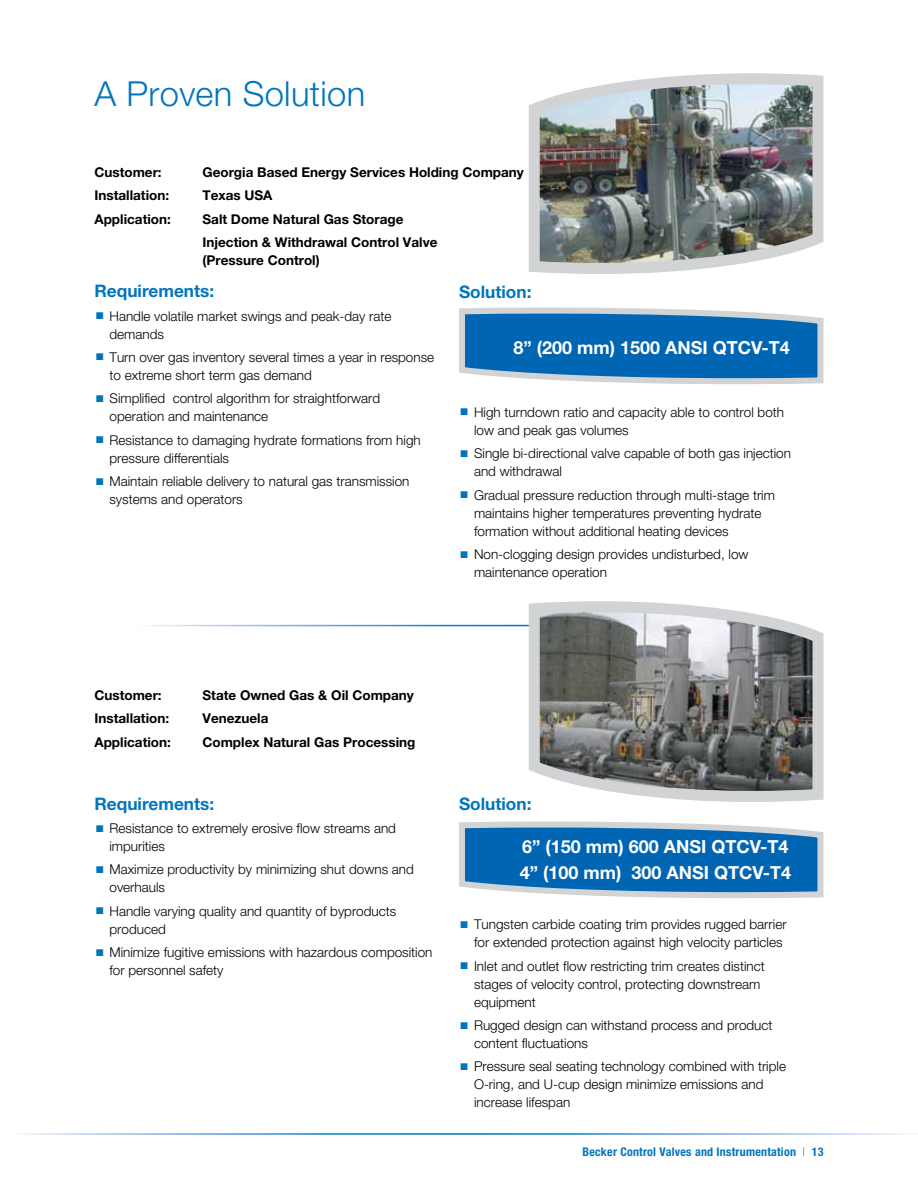
<style>
.page{position:relative;width:918px;height:1188px;background:#fff}
.page>*{position:absolute;margin:0;border:0;box-sizing:border-box;transform-origin:0 0}
.t1{font:300 34.5px "Helvetica Neue LT Std";letter-spacing:.01em;color:#0075be}
.t2{font:700 18px/25.7px "Helvetica Neue LT Std";color:#fff}
.t3{font:700 17.25px "Helvetica Neue LT Std";color:#0075be}
.t4{font:300 13.5px/18px "Helvetica Neue LT Std";color:#000}
.t5{font:700 13.5px/23.4px "Helvetica Neue LT Std";color:#000}
.t6{font:700 condensed 12px "Helvetica Neue LT Std";letter-spacing:.02em;color:#0075be}
.s1{color:#0075be}
.s2{font-weight:300}
</style>
<div class="page">
<svg style="left:459px;top:307px;width:365px;height:77px;background:#3784be"></svg>
<svg style="left:459px;top:821px;width:365px;height:77px;background:#3784be"></svg>
<img style="left:528px;top:73px;width:296px;height:201px">
<svg style="left:523px;top:601px;width:301px;height:201px;background:#8e8f8e"></svg>
<h1 class="t1" style="left:94px;top:72px;width:272px">A Proven Solution</h1>
<p class="t5" style="left:94px;top:160px;width:69px">Customer:</p>
<p class="t5" style="left:202px;top:160px;width:323px">Georgia Based Energy Services Holding Company</p>
<p class="t5" style="left:94px;top:184px;width:76px">Installation:</p>
<p class="t5" style="left:202px;top:184px;width:72px">Texas USA</p>
<p class="t5" style="left:94px;top:207px;width:78px">Application:</p>
<p class="t5" style="left:202px;top:207px;width:236px">Salt Dome Natural Gas Storage<br>Injection &amp; Withdrawal Control Valve</p>
<p class="t5" style="left:202px;top:248px;width:119px">(Pressure Control)</p>
<p class="t3" style="left:94px;top:280px;width:121px">Requirements:</p>
<p class="t4" style="left:110px;top:306px;width:284px;text-indent:-13px"><span class="s1">■</span> Handle volatile market swings and peak-day rate demands</p>
<p class="t4" style="left:110px;top:348px;width:326px;text-indent:-13px"><span class="s1">■</span> Turn over gas inventory several times a year in response to extreme short term gas demand</p>
<p class="t4" style="left:110px;top:389px;width:272px;text-indent:-13px"><span class="s1">■</span> Simplified control algorithm for straightforward operation and maintenance</p>
<p class="t4" style="left:110px;top:431px;width:313px;text-indent:-13px"><span class="s1">■</span> Resistance to damaging hydrate formations from high pressure differentials</p>
<p class="t4" style="left:110px;top:472px;width:302px;text-indent:-13px"><span class="s1">■</span> Maintain reliable delivery to natural gas transmission systems and operators</p>
<p class="t3" style="left:459px;top:281px;width:74px">Solution:</p>
<h2 class="t2" style="left:513px;top:335px;width:278px">8” (200 mm) 1500 ANSI QTCV-T4</h2>
<p class="t4" style="left:474px;top:403px;width:312px;text-indent:-13px"><span class="s1">■</span> High turndown ratio and capacity able to control both low and peak gas volumes</p>
<p class="t4" style="left:474px;top:444px;width:319px;text-indent:-13px"><span class="s1">■</span> Single bi-directional valve capable of both gas injection and withdrawal</p>
<p class="t4" style="left:474px;top:486px;width:303px;text-indent:-13px"><span class="s1">■</span> Gradual pressure reduction through multi-stage trim maintains higher temperatures preventing hydrate formation without additional heating devices</p>
<p class="t4" style="left:474px;top:545px;width:276px;text-indent:-13px"><span class="s1">■</span> Non-clogging design provides undisturbed, low maintenance operation</p>
<p class="t5" style="left:94px;top:683px;width:69px">Customer:</p>
<p class="t5" style="left:202px;top:683px;width:213px">State Owned Gas &amp; Oil Company</p>
<p class="t5" style="left:94px;top:707px;width:76px">Installation:</p>
<p class="t5" style="left:202px;top:707px;width:68px">Venezuela</p>
<p class="t5" style="left:94px;top:730px;width:78px">Application:</p>
<p class="t5" style="left:202px;top:730px;width:214px">Complex Natural Gas Processing</p>
<p class="t3" style="left:94px;top:793px;width:121px">Requirements:</p>
<p class="t4" style="left:110px;top:819px;width:288px;text-indent:-13px"><span class="s1">■</span> Resistance to extremely erosive flow streams and impurities</p>
<p class="t4" style="left:110px;top:860px;width:306px;text-indent:-13px"><span class="s1">■</span> Maximize productivity by minimizing shut downs and overhauls</p>
<p class="t4" style="left:110px;top:902px;width:288px;text-indent:-13px"><span class="s1">■</span> Handle varying quality and quantity of byproducts produced</p>
<p class="t4" style="left:110px;top:943px;width:325px;text-indent:-13px"><span class="s1">■</span> Minimize fugitive emissions with hazardous composition for personnel safety</p>
<p class="t3" style="left:459px;top:793px;width:74px">Solution:</p>
<h2 class="t2" style="left:520px;top:833px;width:273px">6” (150 mm) 600 ANSI QTCV-T4<br>4” (100 mm) 300 ANSI QTCV-T4</h2>
<p class="t4" style="left:461px;top:915px;width:328px;text-align:right"><span class="s1">■</span> Tungsten carbide coating trim provides rugged barrier for extended protection against high velocity particles</p>
<p class="t4" style="left:474px;top:957px;width:292px;text-indent:-13px"><span class="s1">■</span> Inlet and outlet flow restricting trim creates distinct stages of velocity control, protecting downstream equipment</p>
<p class="t4" style="left:474px;top:1016px;width:300px;text-indent:-13px"><span class="s1">■</span> Rugged design can withstand process and product content fluctuations</p>
<p class="t4" style="left:474px;top:1057px;width:314px;text-indent:-13px"><span class="s1">■</span> Pressure seal seating technology combined with triple<br>O-ring, and U-cup design minimize emissions and increase lifespan</p>
<p class="t6" style="left:582px;top:1145px;width:243px">Becker Control Valves and Instrumentation <span class="s2">|</span> 13</p>
</div>
